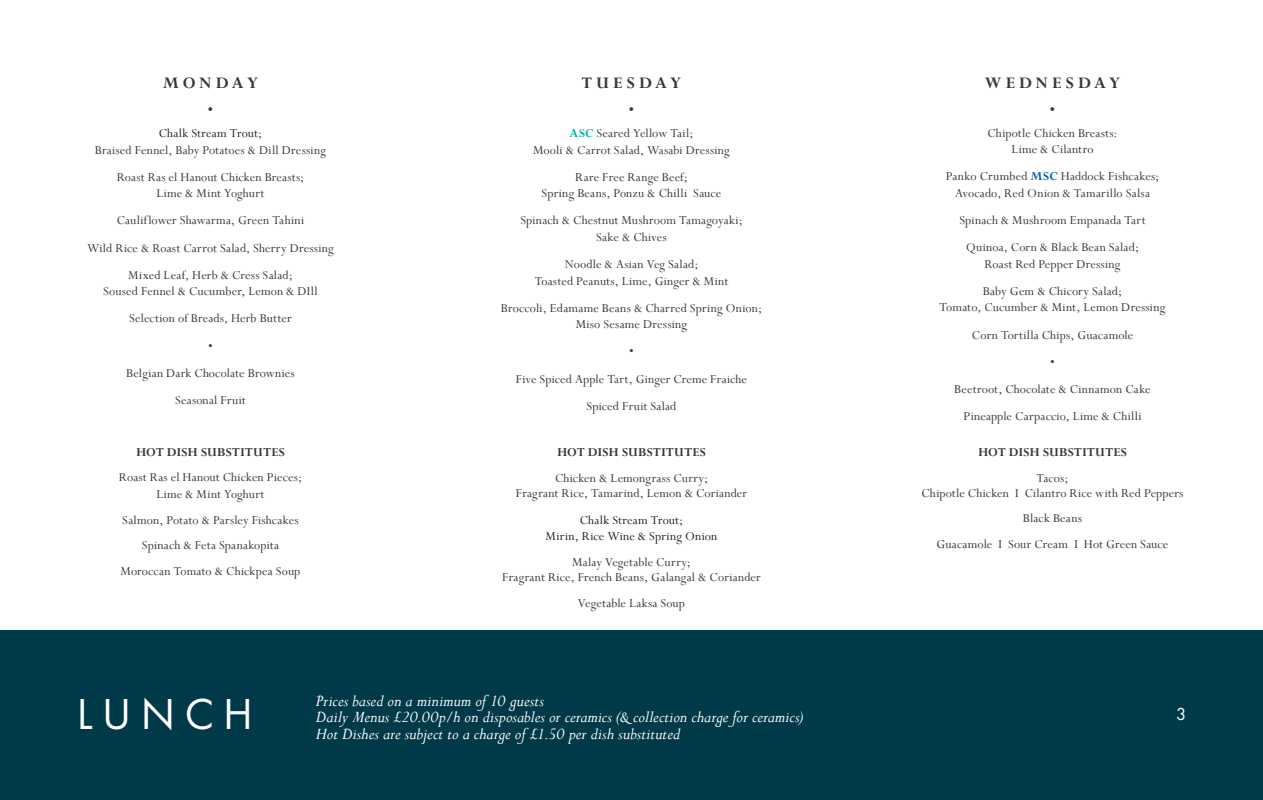
<style>
.page{position:relative;width:1263px;height:800px;background:#fff}
.page>*{position:absolute;margin:0;border:0;box-sizing:border-box;transform-origin:0 0}
.t1{font:45px "Futura PT";letter-spacing:.21em;color:#fff}
.Footer_description{font:italic 18px/16.5px "Perpetua";color:#fff}
.Food_title{font:700 18px "Perpetua";letter-spacing:.215em;color:#383839}
.t2{font:18px "Futura PT";color:#fff}
.Food_price{font:700 15px "Perpetua";color:#383839}
.Food_description{font:13.5px/16.5px "Perpetua";letter-spacing:.015em;color:#383839;text-align:center}
.Food_description-2{font:700 13.5px "Perpetua";letter-spacing:.02em;color:#383839}
.Food_description-3{font:13.5px/16.5px "Perpetua";letter-spacing:.02em;color:#231f20;text-align:center}
.s1{color:#231f20}
.s2{font-weight:700;color:#00b1ab}
.s3{font-weight:700;color:#0164b0}
</style>
<div class="page">
<div style="left:0;top:629px;width:1263px;height:170px;background:#003a48"></div>
<p class="Food_title" style="left:163px;top:71px;width:97px">MONDAY</p>
<p class="Food_price" style="left:208px;top:100px;width:7px">•</p>
<p class="Food_description" style="left:95px;top:125px;width:233px"><span class="s1">Chalk Stream Trout</span>;<br>Braised Fennel, Baby Potatoes &amp; Dill Dressing</p>
<p class="Food_description" style="left:117px;top:168px;width:189px">Roast Ras el Hanout Chicken Breasts;<br>Lime &amp; Mint Yoghurt</p>
<p class="Food_description" style="left:117px;top:212px;width:189px">Cauliflower Shawarma, Green Tahini</p>
<p class="Food_description" style="left:87px;top:239px;width:248px">Wild Rice &amp; Roast Carrot Salad, Sherry Dressing</p>
<p class="Food_description" style="left:103px;top:266px;width:216px">Mixed Leaf, Herb &amp; Cress Salad;<br>Soused Fennel &amp; Cucumber, Lemon &amp; DIll</p>
<p class="Food_description" style="left:129px;top:310px;width:164px">Selection of Breads, Herb Butter</p>
<p class="Food_description" style="left:208px;top:337px;width:6px">•</p>
<p class="Food_description" style="left:126px;top:364px;width:170px">Belgian Dark Chocolate Brownies</p>
<p class="Food_description" style="left:175px;top:391px;width:72px">Seasonal Fruit</p>
<p class="Food_description-2" style="left:136px;top:443px;width:150px">HOT DISH SUBSTITUTES</p>
<p class="Food_description" style="left:119px;top:469px;width:184px">Roast Ras el Hanout Chicken Pieces;<br>Lime &amp; Mint Yoghurt</p>
<p class="Food_description" style="left:122px;top:511px;width:178px">Salmon, Potato &amp; Parsley Fishcakes</p>
<p class="Food_description" style="left:142px;top:536px;width:139px">Spinach &amp; Feta Spanakopita</p>
<p class="Food_description" style="left:120px;top:562px;width:181px">Moroccan Tomato &amp; Chickpea Soup</p>
<p class="Food_title" style="left:582px;top:71px;width:101px">TUESDAY</p>
<p class="Food_price" style="left:629px;top:100px;width:7px">•</p>
<p class="Food_description" style="left:533px;top:125px;width:198px"><span class="s2">ASC</span> Seared Yellow Tail;<br>Mooli &amp; Carrot Salad, Wasabi Dressing</p>
<p class="Food_description" style="left:542px;top:168px;width:181px">Rare Free Range Beef;<br>Spring Beans, Ponzu &amp; Chilli Sauce</p>
<p class="Food_description" style="left:520px;top:212px;width:224px">Spinach &amp; Chestnut Mushroom Tamagoyaki;<br>Sake &amp; Chives</p>
<p class="Food_description" style="left:535px;top:255px;width:195px">Noodle &amp; Asian Veg Salad;<br>Toasted Peanuts, Lime, Ginger &amp; Mint</p>
<p class="Food_description" style="left:501px;top:299px;width:263px">Broccoli, Edamame Beans &amp; Charred Spring Onion;<br>Miso Sesame Dressing</p>
<p class="Food_description" style="left:629px;top:343px;width:6px">•</p>
<p class="Food_description" style="left:516px;top:370px;width:233px">Five Spiced Apple Tart, Ginger Creme Fraiche</p>
<p class="Food_description" style="left:587px;top:397px;width:91px">Spiced Fruit Salad</p>
<p class="Food_description-2" style="left:557px;top:443px;width:150px">HOT DISH SUBSTITUTES</p>
<p class="Food_description" style="left:516px;top:470px;width:233px;line-height:15px">Chicken &amp; Lemongrass Curry;<br>Fragrant Rice, Tamarind, Lemon &amp; Coriander</p>
<p class="Food_description-3" style="left:546px;top:511px;width:173px">Chalk Stream Trout;<br>Mirin, Rice Wine &amp; Spring Onion</p>
<p class="Food_description" style="left:502px;top:554px;width:260px;line-height:15px">Malay Vegetable Curry;<br>Fragrant Rice, French Beans, Galangal &amp; Coriander</p>
<p class="Food_description" style="left:578px;top:594px;width:109px">Vegetable Laksa Soup</p>
<p class="Food_title" style="left:985px;top:71px;width:137px">WEDNESDAY</p>
<p class="Food_price" style="left:1050px;top:100px;width:7px">•</p>
<p class="Food_description" style="left:987px;top:124px;width:132px">Chipotle Chicken Breasts:<br>Lime &amp; Cilantro</p>
<p class="Food_description" style="left:946px;top:168px;width:215px">Panko Crumbed <span class="s3">MSC</span> Haddock Fishcakes;<br>Avocado, Red Onion &amp; Tamarillo Salsa</p>
<p class="Food_description" style="left:959px;top:211px;width:188px">Spinach &amp; Mushroom Empanada Tart</p>
<p class="Food_description" style="left:966px;top:239px;width:174px">Quinoa, Corn &amp; Black Bean Salad;<br>Roast Red Pepper Dressing</p>
<p class="Food_description" style="left:939px;top:282px;width:227px">Baby Gem &amp; Chicory Salad;<br>Tomato, Cucumber &amp; Mint, Lemon Dressing</p>
<p class="Food_description" style="left:972px;top:326px;width:163px">Corn Tortilla Chips, Guacamole</p>
<p class="Food_description" style="left:1050px;top:353px;width:6px">•</p>
<p class="Food_description" style="left:954px;top:380px;width:198px">Beetroot, Chocolate &amp; Cinnamon Cake</p>
<p class="Food_description" style="left:963px;top:407px;width:180px">Pineapple Carpaccio, Lime &amp; Chilli</p>
<p class="Food_description-2" style="left:978px;top:443px;width:150px">HOT DISH SUBSTITUTES</p>
<p class="Food_description" style="left:921px;top:470px;width:263px;line-height:15px">Tacos;<br>Chipotle Chicken I Cilantro Rice with Red Peppers</p>
<p class="Food_description" style="left:1023px;top:510px;width:61px">Black Beans</p>
<p class="Food_description" style="left:936px;top:535px;width:233px">Guacamole I Sour Cream I Hot Green Sauce</p>
<p class="Footer_description" style="left:316px;top:691px;width:489px">Prices based on a minimum of 10 guests<br>Daily Menus £20.00p/h on disposables or ceramics (&amp; collection charge for ceramics)<br>Hot Dishes are subject to a charge of £1.50 per dish substituted</p>
<h1 class="t1" style="left:77px;top:687px;width:178px">LUNCH</h1>
<h2 class="t2" style="left:1176px;top:703px;width:12px">3</h2>
</div>
